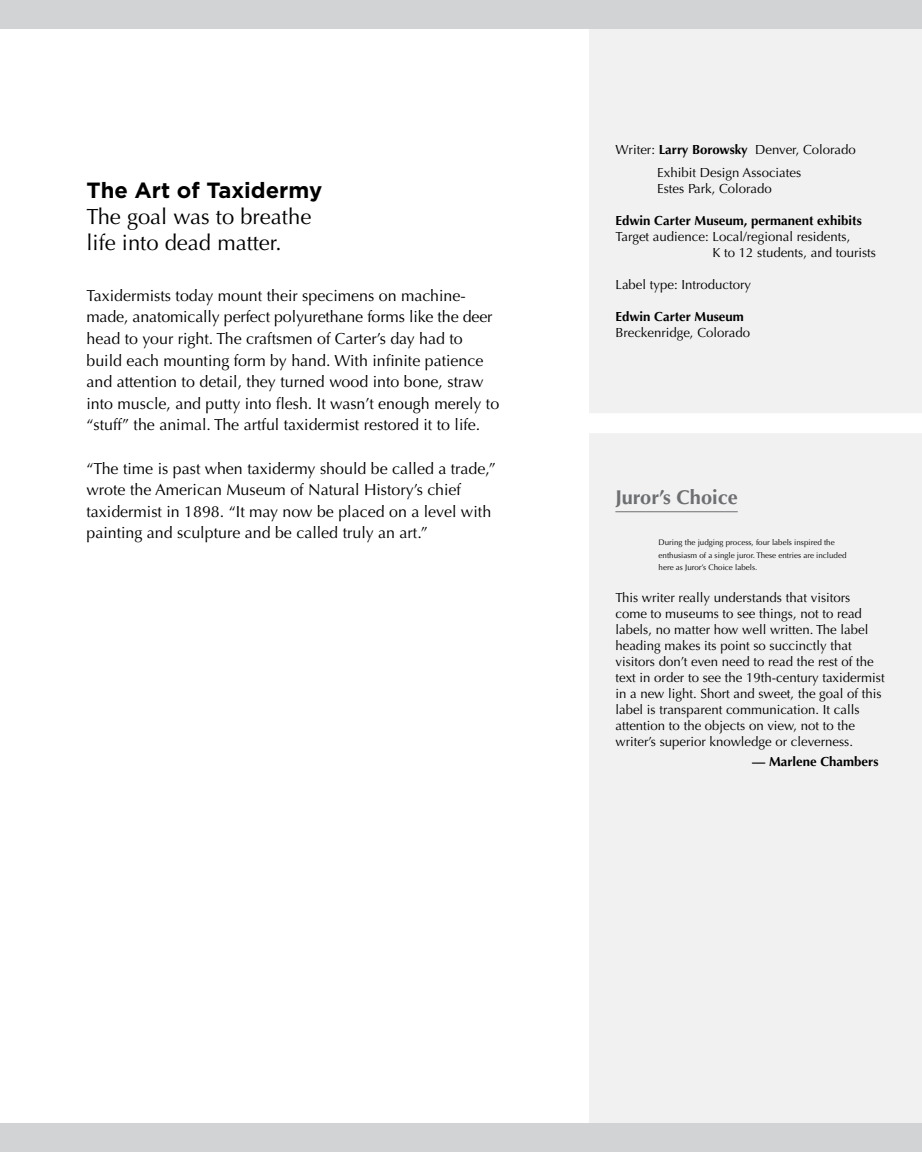
<style>
.page{position:relative;width:922px;height:1152px;background:#fff}
.page>*{position:absolute;margin:0;border:0;box-sizing:border-box;transform-origin:0 0}
.t1{font:22px/26.4px "Optima LT Std";color:#000}
.t2{font:700 20px "Optima LT Std";color:#6d6f71}
.t3{font:16px/21.6px "Optima LT Std";color:#000}
.t4{font:13.2px/16px "Optima LT Std";color:#000}
.t5{font:700 13.2px "Optima LT Std";color:#000}
.t6{font:8px/12.4px "Optima LT Std";color:#000}
.s1{font-family:"Gotham";font-weight:700}
.s2{font-weight:700}
</style>
<div class="page">
<div style="left:589px;top:10px;width:333px;height:1132px;background:#f1f1f2"></div>
<div style="left:0;top:0;width:922px;height:29px;background:#d1d3d4"></div>
<div style="left:0;top:1123px;width:922px;height:29px;background:#d1d3d4"></div>
<hr style="left:615px;top:511px;width:122px;height:1px;background:#6d6f71">
<div style="left:559px;top:413px;width:363px;height:20px;background:#fff"></div>
<p class="t1" style="left:86px;top:177px;width:237px"><span class="s1">The Art of Taxidermy<br></span>The goal was to breathe life into dead matter.</p>
<p class="t3" style="left:86px;top:285px;width:414px">Taxidermists today mount their specimens on machine&shy;made, anatomically perfect polyurethane forms like the deer head to your right. The craftsmen of Carter’s day had to build each mounting form by hand. With infinite patience and attention to detail, they turned wood into bone, straw into muscle, and putty into flesh. It wasn’t enough merely to “stuff” the animal. The artful taxidermist restored it to life.</p>
<p class="t3" style="left:86px;top:458px;width:411px">“The time is past when taxidermy should be called a trade,” wrote the American Museum of Natural History’s chief taxidermist in 1898. “It may now be placed on a level with painting and sculpture and be called truly an art.”</p>
<p class="t4" style="left:657px;top:138px;width:200px;line-height:23.2px;text-indent:-42px">Writer: <span class="s2">Larry Borowsky</span> Denver, Colorado<br>Exhibit Design Associates</p>
<p class="t4" style="left:657px;top:181px;width:116px">Estes Park, Colorado</p>
<p class="t5" style="left:615px;top:213px;width:248px">Edwin Carter Museum, permanent exhibits</p>
<p class="t4" style="left:615px;top:229px;width:236px">Target audience: Local/regional residents,</p>
<p class="t4" style="left:712px;top:245px;width:165px">K to 12 students, and tourists</p>
<p class="t4" style="left:615px;top:277px;width:137px">Label type: Introductory</p>
<p class="t4" style="left:615px;top:309px;width:136px"><span class="s2">Edwin Carter Museum<br></span>Breckenridge, Colorado</p>
<p class="t2" style="left:615px;top:486px;width:124px">Juror’s Choice</p>
<p class="t6" style="left:658px;top:537px;width:189px">During the judging process, four labels inspired the enthusiasm of a single juror. These entries are included here as Juror’s Choice labels.</p>
<p class="t4" style="left:615px;top:590px;width:271px">This writer really understands that visitors come to museums to see things, not to read labels, no matter how well written. The label heading makes its point so succinctly that visitors don’t even need to read the rest of the text in order to see the 19th-century taxidermist in a new light. Short and sweet, the goal of this label is transparent communication. It calls attention to the objects on view, not to the writer’s superior knowledge or cleverness.</p>
<p class="t5" style="left:752px;top:754px;width:128px">— Marlene Chambers</p>
</div>
